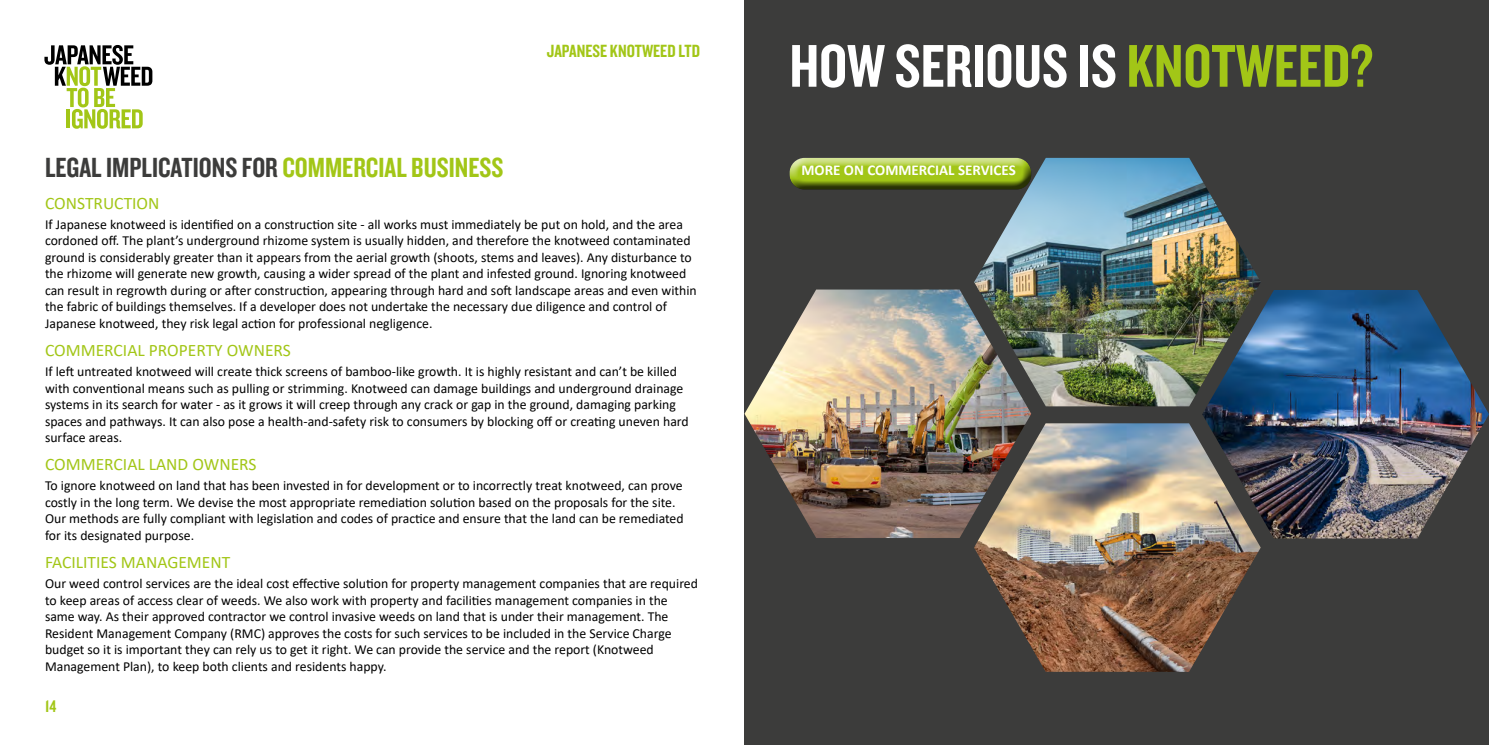
<style>
.page{position:relative;width:1489px;height:745px;background:#fff}
.page>*{position:absolute;margin:0;border:0;box-sizing:border-box;transform-origin:0 0}
.t1{font:62.5px "Knockout HTF49 Liteweight";color:#fff}
.t2{font:28.75px "Knockout HTF49 Liteweight";color:#3c3c3b}
.t3{font:18.38px "Knockout HTF49 Liteweight";color:#a2c617}
.t4{font:17.5px "Calibri";color:#a2c617}
.t5{font:17.5px "Knockout HTF49 Liteweight";color:#a2c617}
.t6{font:700 15px "Calibri";color:#fff}
.t7{font:13.75px/16.5px "Calibri";color:#000}
.s1{color:#a2c617}
</style>
<div class="page">
<svg style="left:44px;top:45px;width:109px;height:84px"></svg>
<div style="left:744px;top:0;width:744px;height:744px;background:#3c3c3b"></div>
<img style="left:974px;top:158px;width:286px;height:248px">
<img style="left:744px;top:289px;width:287px;height:248px">
<img style="left:973px;top:423px;width:287px;height:248px">
<img style="left:1202px;top:290px;width:286px;height:248px">
<div style="left:780px;top:149px;width:256px;height:38px;background:#fff;opacity:.75"></div>
<div style="left:784px;top:159px;width:256px;height:31px;background:#000;opacity:.75"></div>
<h3 class="t3" style="left:547px;top:42px;width:155px">JAPANESE KNOTWEED LTD</h3>
<h2 class="t2" style="left:45px;top:153px;width:460px">LEGAL IMPLICATIONS FOR <span class="s1">COMMERCIAL BUSINESS</span></h2>
<p class="t4" style="left:45px;top:190px;width:116px">CONSTRUCTION</p>
<p class="t7" style="left:45px;top:215px;width:653px">If Japanese knotweed is identified on a construction site - all works must immediately be put on hold, and the area cordoned off. The plant’s underground rhizome system is usually hidden, and therefore the knotweed contaminated ground is considerably greater than it appears from the aerial growth (shoots, stems and leaves). Any disturbance to the rhizome will generate new growth, causing a wider spread of the plant and infested ground. Ignoring knotweed can result in regrowth during or after construction, appearing through hard and soft landscape areas and even within the fabric of buildings themselves. If a developer does not undertake the necessary due diligence and control of Japanese knotweed, they risk legal action for professional negligence.</p>
<p class="t4" style="left:45px;top:338px;width:247px">COMMERCIAL PROPERTY OWNERS</p>
<p class="t7" style="left:45px;top:362px;width:645px">If left untreated knotweed will create thick screens of bamboo-like growth. It is highly resistant and can’t be killed with conventional means such as pulling or strimming. Knotweed can damage buildings and underground drainage systems in its search for water - as it grows it will creep through any crack or gap in the ground, damaging parking spaces and pathways. It can also pose a health-and-safety risk to consumers by blocking off or creating uneven hard surface areas.</p>
<p class="t4" style="left:45px;top:452px;width:213px">COMMERCIAL LAND OWNERS</p>
<p class="t7" style="left:45px;top:477px;width:640px">To ignore knotweed on land that has been invested in for development or to incorrectly treat knotweed, can prove costly in the long term. We devise the most appropriate remediation solution based on the proposals for the site.<br>Our methods are fully compliant with legislation and codes of practice and ensure that the land can be remediated for its designated purpose.</p>
<p class="t4" style="left:45px;top:549px;width:187px">FACILITIES MANAGEMENT</p>
<p class="t7" style="left:45px;top:574px;width:654px">Our weed control services are the ideal cost effective solution for property management companies that are required to keep areas of access clear of weeds. We also work with property and facilities management companies in the same way. As their approved contractor we control invasive weeds on land that is under their management. The Resident Management Company (RMC) approves the costs for such services to be included in the Service Charge budget so it is important they can rely us to get it right. We can provide the service and the report (Knotweed Management Plan), to keep both clients and residents happy.</p>
<p class="t5" style="left:45px;top:696px;width:13px">14</p>
<h1 class="t1" style="left:789px;top:34px;width:585px">HOW SERIOUS IS <span class="s1">KNOTWEED?</span></h1>
<p class="t6" style="left:801px;top:159px;width:216px">MORE ON COMMERCIAL SERVICES</p>
</div>
